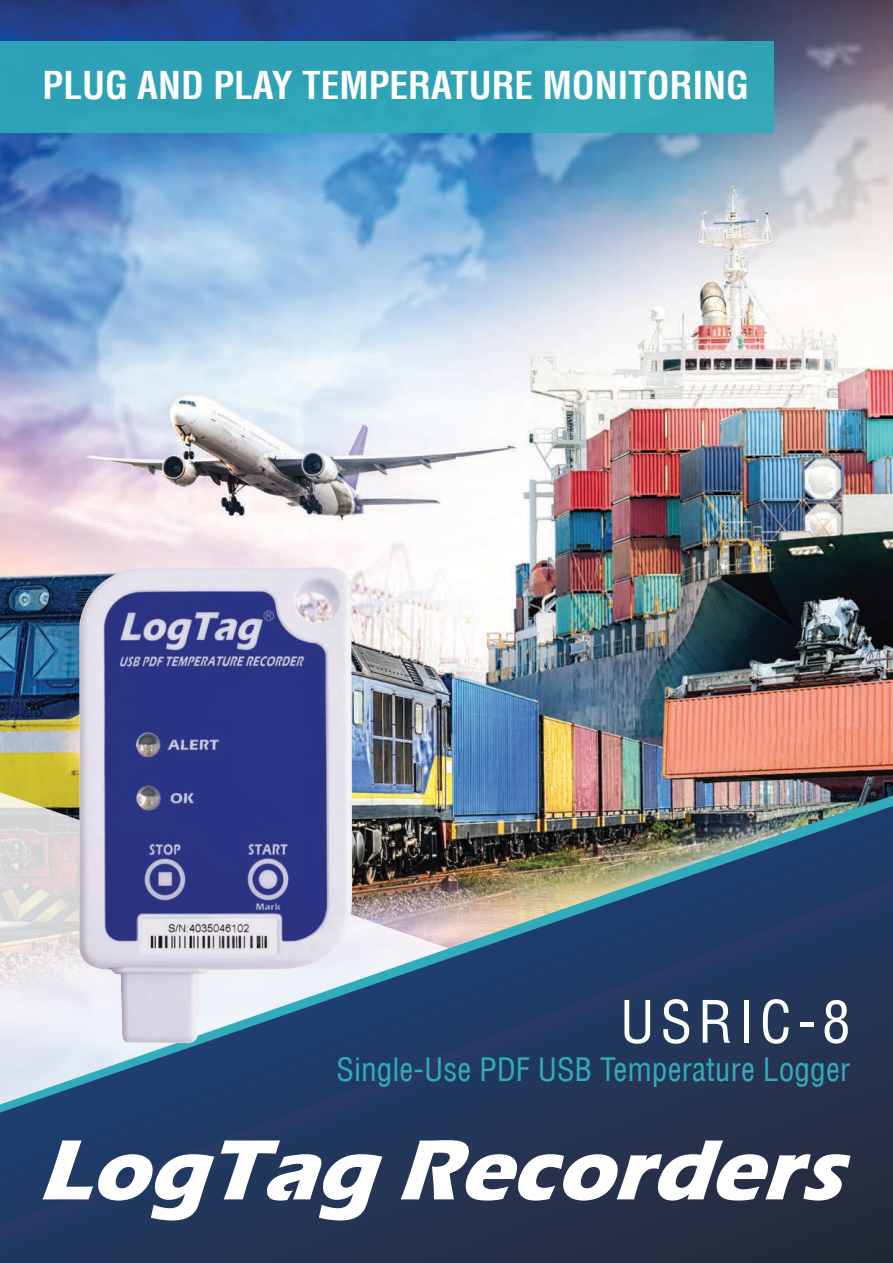
<style>
.page{position:relative;width:893px;height:1263px;background:#fff}
.page>*{position:absolute;margin:0;border:0;box-sizing:border-box;transform-origin:0 0}
.t1{font:condensed 57px "Helvetica LT";letter-spacing:.1em;color:#fff}
.t2{font:700 condensed 37.5px "Helvetica LT";color:#fff}
.t3{font:condensed 31.5px "Helvetica LT";color:#30acba}
</style>
<div class="page">
<img style="left:0;top:0;width:893px;height:795px">
<svg style="left:0;top:806px;width:893px;height:457px;background:#2f415c"></svg>
<svg style="left:43px;top:1140px;width:171px;height:80px"></svg>
<svg style="left:221px;top:1140px;width:161px;height:80px"></svg>
<svg style="left:401px;top:1140px;width:449px;height:60px"></svg>
<div style="left:0;top:42px;width:774px;height:91px;background:#2fa3b7"></div>
<svg style="left:0;top:788px;width:449px;height:321px;background:#778699"></svg>
<img style="left:57px;top:455px;width:351px;height:600px">
<p class="t2" style="left:43px;top:62px;width:708px">PLUG AND PLAY TEMPERATURE MONITORING</p>
<h1 class="t1" style="left:620px;top:986px;width:232px">USRIC-8</h1>
<p class="t3" style="left:337px;top:1049px;width:515px">Single-Use PDF USB Temperature Logger</p>
</div>
